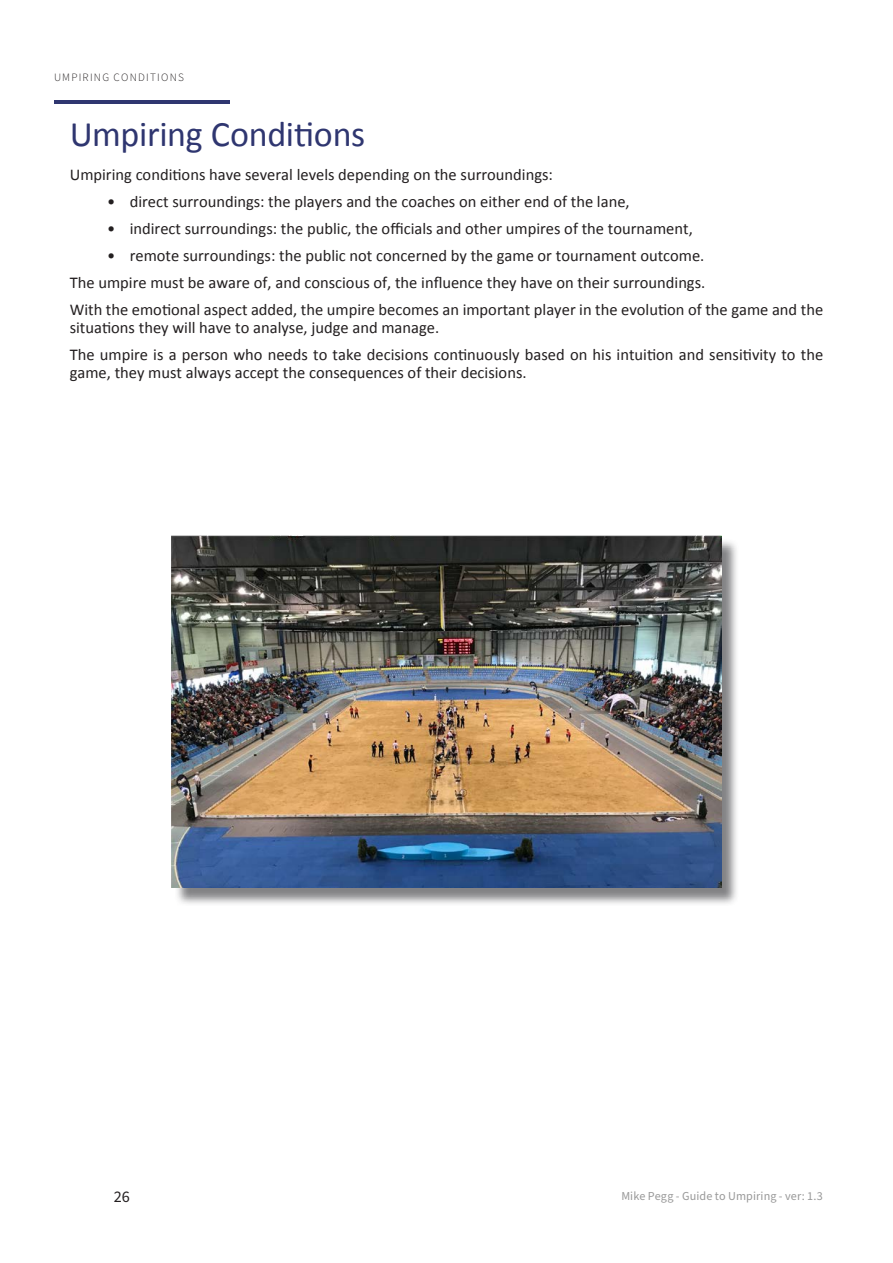
<style>
.page{position:relative;width:893px;height:1263px;background:#fff}
.page>*{position:absolute;margin:0;border:0;box-sizing:border-box;transform-origin:0 0}
.Headline{font:36px "Calibri";letter-spacing:-.01em;color:#2f3670}
.Body_Text_-_First_Li{font:16.5px/18px "Calibri";color:#231f20}
.t1{font:16.2px "Source Sans Pro";color:#231f20}
.t2{font:12.15px "Source Sans Pro";letter-spacing:.005em;color:#999}
.t3{font:300 11.25px "Source Sans Pro";letter-spacing:.11em;color:#231f20}
</style>
<div class="page">
<hr style="left:54px;top:100px;width:176px;height:3px;background:#2f3670">
<div style="left:174px;top:538px;width:566px;height:368px;background:#5a5a5d;opacity:.75"></div>
<img style="left:172px;top:536px;width:549px;height:351px">
<p class="t3" style="left:54px;top:70px;width:131px">U MPIRING CONDITIONS</p>
<p class="Headline" style="left:70px;top:109px;width:297px">Umpiring Conditions</p>
<p class="Body_Text_-_First_Li" style="left:70px;top:165px;width:485px">Umpiring conditions have several levels depending on the surroundings:</p>
<p class="Body_Text_-_First_Li" style="left:107px;top:192px;width:524px">• direct surroundings: the players and the coaches on either end of the lane,</p>
<p class="Body_Text_-_First_Li" style="left:107px;top:219px;width:587px">• indirect surroundings: the public, the officials and other umpires of the tournament,</p>
<p class="Body_Text_-_First_Li" style="left:107px;top:246px;width:599px">• remote surroundings: the public not concerned by the game or tournament outcome.</p>
<p class="Body_Text_-_First_Li" style="left:70px;top:273px;width:637px">The umpire must be aware of, and conscious of, the influence they have on their surroundings.</p>
<p class="Body_Text_-_First_Li" style="left:70px;top:300px;width:755px">With the emotional aspect added, the umpire becomes an important player in the evolution of the game and the situations they will have to analyse, judge and manage.</p>
<p class="Body_Text_-_First_Li" style="left:70px;top:345px;width:755px">The umpire is a person who needs to take decisions continuously based on his intuition and sensitivity to the game, they must always accept the consequences of their decisions.</p>
<p class="t1" style="left:114px;top:1185px;width:17px">26</p>
<p class="t2" style="left:621px;top:1188px;width:203px">Mike Pegg - Guide to Umpiring - ver: 1.3</p>
</div>
